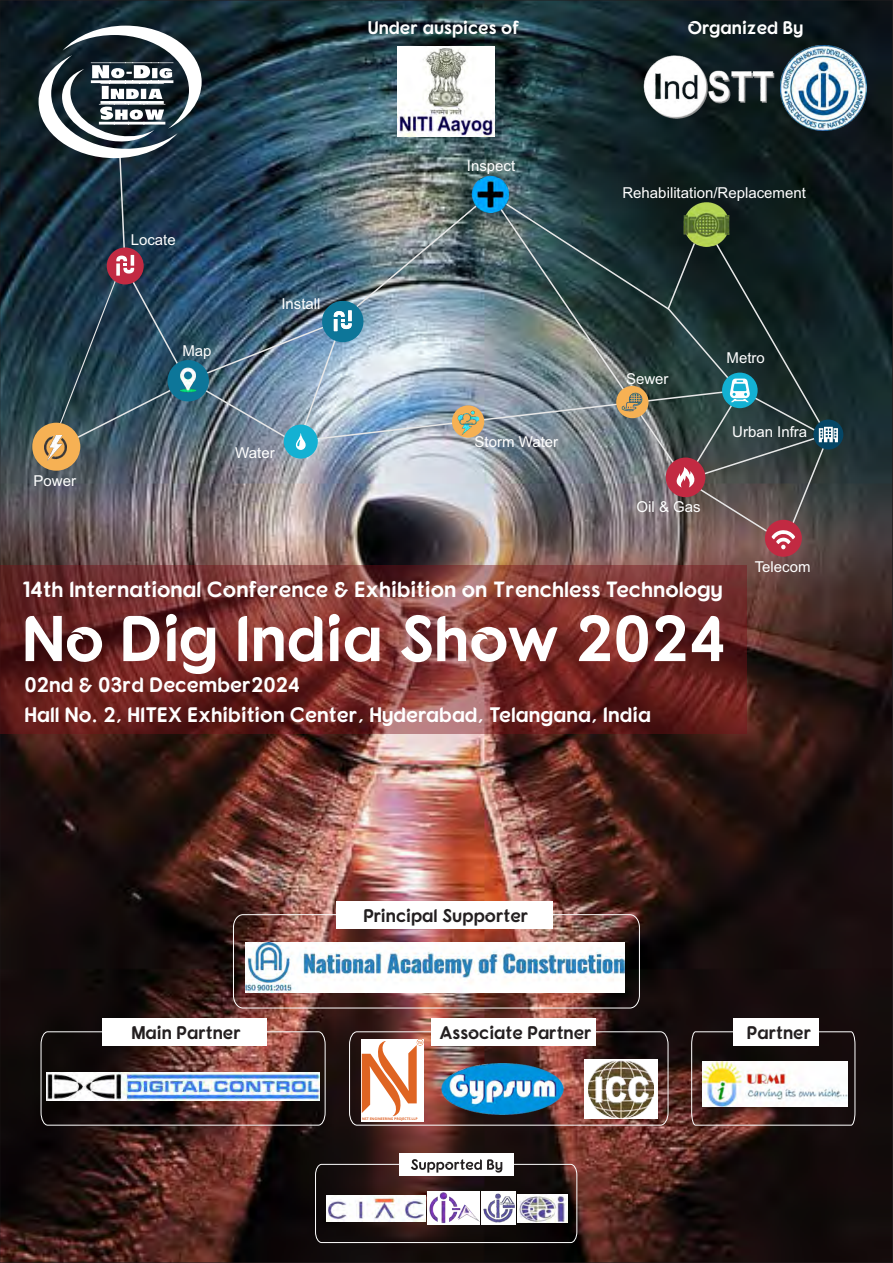
<style>
.page{position:relative;width:893px;height:1263px;background:#fff}
.page>*{position:absolute;margin:0;border:0;box-sizing:border-box;transform-origin:0 0}
.t1{font:64.5px "Fonarto";color:#fff}
.t2{font:22.05px "Fonarto";color:#fff}
.t3{font:21px/30px "Fonarto";color:#fff}
.t4{font:18.3px "Fonarto";color:#231f20}
.t5{font:18.3px "Fonarto";color:#fff}
.t6{font:15px "Arial";color:#fff}
.t7{font:3.75px "Arial";color:#df6422}
.t8{font:700 3.45px "Open Sans";color:#de6226}
</style>
<div class="page">
<img style="left:2px;top:2px;width:889px;height:1259px">
<div style="left:813px;top:419px;width:30px;height:30px;background:#054666;border-radius:50%"></div>
<div style="left:32px;top:423px;width:48px;height:48px;background:#f6b154;border-radius:50%"></div>
<div style="left:765px;top:520px;width:37px;height:37px;background:#c22a42;border-radius:50%"></div>
<img style="left:39px;top:26px;width:799px;height:523px">
<div style="left:399px;top:1154px;width:114px;height:22px;background:#fff"></div>
<svg style="left:315px;top:1159px;width:263px;height:84px"></svg>
<img style="left:326px;top:1195px;width:99px;height:26px">
<img style="left:427px;top:1191px;width:55px;height:36px">
<div style="left:482px;top:1191px;width:34px;height:34px;background:#fff"></div>
<img style="left:481px;top:1192px;width:34px;height:31px">
<img style="left:518px;top:1194px;width:49px;height:28px">
<div style="left:0;top:565px;width:747px;height:169px;background:#770f17;opacity:.43"></div>
<img style="left:644px;top:55px;width:130px;height:64px">
<img style="left:780px;top:45px;width:86px;height:86px">
<img style="left:233px;top:914px;width:407px;height:95px">
<div style="left:337px;top:901px;width:216px;height:28px;background:#fff"></div>
<img style="left:245px;top:942px;width:380px;height:51px">
<div style="left:431px;top:1019px;width:165px;height:27px;background:#fff"></div>
<svg style="left:40px;top:1031px;width:286px;height:95px"></svg>
<div style="left:103px;top:1019px;width:164px;height:27px;background:#fff"></div>
<img style="left:46px;top:1073px;width:274px;height:27px">
<img style="left:398px;top:46px;width:97px;height:90px">
<svg style="left:691px;top:1031px;width:165px;height:95px"></svg>
<div style="left:733px;top:1019px;width:86px;height:27px;background:#fff"></div>
<img style="left:703px;top:1062px;width:145px;height:44px">
<img style="left:349px;top:1031px;width:320px;height:95px">
<p class="t6" style="left:34px;top:475px;width:44px">Power</p>
<p class="t5" style="left:368px;top:20px;width:153px">Under auspices of</p>
<p class="t6" style="left:131px;top:234px;width:47px">Locate</p>
<p class="t6" style="left:182px;top:345px;width:31px">Map</p>
<p class="t6" style="left:281px;top:298px;width:41px">Install</p>
<p class="t6" style="left:235px;top:447px;width:41px">Water</p>
<p class="t6" style="left:467px;top:161px;width:50px">Inspect</p>
<p class="t6" style="left:475px;top:436px;width:85px">Storm Water</p>
<p class="t5" style="left:688px;top:20px;width:117px">Organized By</p>
<p class="t6" style="left:622px;top:187px;width:185px">Rehabilitation/Replacement</p>
<p class="t6" style="left:626px;top:373px;width:44px">Sewer</p>
<p class="t6" style="left:637px;top:501px;width:66px">Oil &amp; Gas</p>
<p class="t6" style="left:727px;top:352px;width:40px">Metro</p>
<p class="t6" style="left:732px;top:426px;width:77px">Urban Infra</p>
<p class="t6" style="left:755px;top:561px;width:57px">Telecom</p>
<h2 class="t2" style="left:22px;top:580px;width:702px">14th International Conference &amp; Exhibition on Trenchless Technology</h2>
<h1 class="t1" style="left:22px;top:613px;width:705px">No Dig India Show 2024</h1>
<h3 class="t3" style="left:25px;top:671px;width:628px">02nd &amp; 03rd December2024<br>Hall No. 2, HITEX Exhibition Center, Hyderabad, Telangana, India</h3>
<p class="t4" style="left:363px;top:909px;width:167px">Principal Supporter</p>
<p class="t4" style="left:131px;top:1026px;width:111px">Main Partner</p>
<p class="t4" style="left:439px;top:1026px;width:155px">Associate Partner</p>
<p class="t7" style="left:417px;top:1041px;width:7px">TM</p>
<p class="t8" style="left:362px;top:1117px;width:57px">NST ENGINEERING PROJECTS LLP</p>
<p class="t4" style="left:747px;top:1026px;width:66px">Partner</p>
</div>
